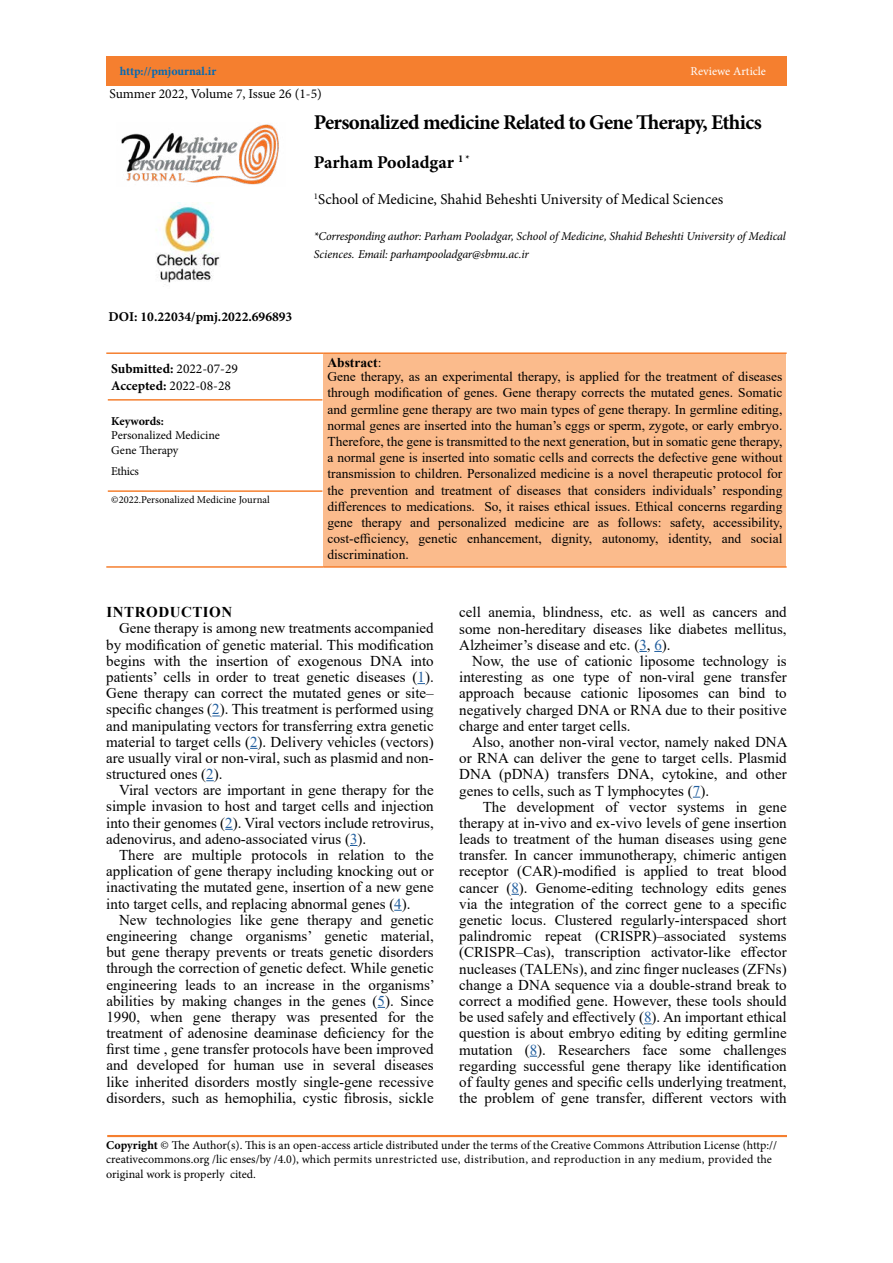
<style>
.page{position:relative;width:893px;height:1263px;background:#fff}
.page>*{position:absolute;margin:0;border:0;box-sizing:border-box;transform-origin:0 0}
.t1{font:700 21px "Minion Pro";letter-spacing:-.03em;color:#000}
.t2{font:700 18px "Minion Pro";color:#000}
.t3{font:15px/16.2px "Times New Roman";color:#000;text-align:justify}
.t4{font:15px "Minion Pro";color:#000}
.t5{font:700 15px "Times New Roman";letter-spacing:.035em;color:#000}
.t6{font:13.5px/16.2px "Times New Roman";color:#000;text-align:justify}
.t7{font:13.5px/16.2px "Minion Pro";color:#000}
.t8{font:700 13.5px "Minion Pro";color:#000}
.t9{font:700 13.5px "Times New Roman";color:#000}
.t10{font:12px/14.4px "Minion Pro";color:#000}
.t11{font:italic 12px/18px "Minion Pro";letter-spacing:-.015em;color:#000}
.t12{font:700 12px "Minion Pro";letter-spacing:-.005em;color:#0069b5}
.t13{font:12px "Minion Pro";color:#fff}
.t14{font:700 12px "Minion Pro";letter-spacing:-.005em;color:#000}
.t15{font:10.5px "Minion Pro";color:#000}
.s1{font-weight:700}
.s2{font-weight:400}
.s3{color:#215e9e}
</style>
<div class="page">
<div style="left:106px;top:56px;width:681px;height:29px;background:#f57f2f"></div>
<img style="left:121px;top:124px;width:158px;height:61px">
<img style="left:156px;top:202px;width:64px;height:81px">
<div style="left:323px;top:353px;width:463px;height:214px;background:#fbbb8c"></div>
<hr style="left:106px;top:352px;width:217px;height:2px;background:#f57f2f">
<hr style="left:108px;top:399px;width:214px;height:2px;background:#f57f2f">
<hr style="left:108px;top:490px;width:214px;height:2px;background:#f57f2f">
<hr style="left:106px;top:566px;width:217px;height:2px;background:#f57f2f">
<hr style="left:323px;top:352px;width:464px;height:2px;background:#f57f2f">
<hr style="left:323px;top:566px;width:464px;height:2px;background:#f57f2f">
<hr style="left:107px;top:1135px;width:680px;height:2px;background:#f57f2f">
<p class="t12" style="left:120px;top:62px;width:98px">http://pmjournal.ir</p>
<p class="t13" style="left:690px;top:63px;width:77px">Reviewe Article</p>
<p class="t7" style="left:109px;top:86px;width:214px">Summer 2022, Volume 7, Issue 26 (1-5)</p>
<p class="t8" style="left:108px;top:307px;width:185px">DOI: 10.22034/pmj.2022.696893</p>
<p class="t7" style="left:111px;top:361px;width:128px"><span class="s1">Submitted:</span> 2022-07-29<br><span class="s1">Accepted:</span> 2022-08-28</p>
<p class="t14" style="left:111px;top:413px;width:54px">Keywords:</p>
<p class="t10" style="left:111px;top:428px;width:110px">Personalized Medicine<br>Gene Therapy</p>
<p class="t10" style="left:111px;top:464px;width:29px">Ethics</p>
<p class="t15" style="left:111px;top:493px;width:160px">©2022.Personalized Medicine Journal</p>
<h1 class="t1" style="left:314px;top:108px;width:449px">Personalized medicine Related to Gene Therapy, Ethics</h1>
<p class="t2" style="left:314px;top:150px;width:157px">Parham Pooladgar <sup>1</sup> <sup>*</sup></p>
<p class="t4" style="left:314px;top:189px;width:411px"><sup>1</sup>School of Medicine, Shahid Beheshti University of Medical Sciences</p>
<p class="t11" style="left:314px;top:227px;width:473px">*Corresponding author: Parham Pooladgar, School of Medicine, Shahid Beheshti University of Medical<br>Sciences. Email: parhampooladgar@sbmu.ac.ir</p>
<p class="t9" style="left:327px;top:353px;width:55px">Abstract<span class="s2">:</span></p>
<p class="t6" style="left:327px;top:368px;width:456px">Gene therapy, as an experimental therapy, is applied for the treatment of diseases through modification of genes. Gene therapy corrects the mutated genes. Somatic and germline gene therapy are two main types of gene therapy. In germline editing, normal genes are inserted into the human’s eggs or sperm, zygote, or early embryo.<br>Therefore, the gene is transmitted to the next generation, but in somatic gene therapy, a normal gene is inserted into somatic cells and corrects the defective gene without transmission to children. Personalized medicine is a novel therapeutic protocol for the prevention and treatment of diseases that considers individuals’ responding differences to medications. So, it raises ethical issues. Ethical concerns regarding gene therapy and personalized medicine are as follows: safety, accessibility, cost-efficiency, genetic enhancement, dignity, autonomy, identity, and social discrimination.</p>
<p class="t5" style="left:107px;top:601px;width:127px">INTRODUCTION</p>
<p class="t3" style="left:106px;top:620px;width:329px;text-indent:13px">Gene therapy is among new treatments accompanied by modification of genetic material. This modification begins with the insertion of exogenous DNA into patients’ cells in order to treat genetic diseases (<span class="s3">1</span>).<br>Gene therapy can correct the mutated genes or site– specific changes (<span class="s3">2</span>). This treatment is performed using and manipulating vectors for transferring extra genetic material to target cells (<span class="s3">2</span>). Delivery vehicles (vectors) are usually viral or non-viral, such as plasmid and non&shy;structured ones (<span class="s3">2</span>).</p>
<p class="t3" style="left:106px;top:782px;width:329px;text-indent:13px">Viral vectors are important in gene therapy for the simple invasion to host and target cells and injection into their genomes (<span class="s3">2</span>). Viral vectors include retrovirus, adenovirus, and adeno-associated virus (<span class="s3">3</span>).</p>
<p class="t3" style="left:106px;top:846px;width:329px;text-indent:13px">There are multiple protocols in relation to the application of gene therapy including knocking out or inactivating the mutated gene, insertion of a new gene into target cells, and replacing abnormal genes (<span class="s3">4</span>).</p>
<p class="t3" style="left:106px;top:911px;width:330px;text-indent:13px">New technologies like gene therapy and genetic engineering change organisms’ genetic material, but gene therapy prevents or treats genetic disorders through the correction of genetic defect. While genetic engineering leads to an increase in the organisms’ abilities by making changes in the genes (<span class="s3">5</span>). Since 1990, when gene therapy was presented for the treatment of adenosine deaminase deficiency for the first time , gene transfer protocols have been improved and developed for human use in several diseases like inherited disorders mostly single-gene recessive disorders, such as hemophilia, cystic fibrosis, sickle</p>
<p class="t3" style="left:459px;top:604px;width:329px">cell anemia, blindness, etc. as well as cancers and some non-hereditary diseases like diabetes mellitus, Alzheimer’s disease and etc. (<span class="s3">3</span>, <span class="s3">6</span>).</p>
<p class="t3" style="left:459px;top:652px;width:329px;text-indent:13px">Now, the use of cationic liposome technology is interesting as one type of non-viral gene transfer approach because cationic liposomes can bind to negatively charged DNA or RNA due to their positive charge and enter target cells.</p>
<p class="t3" style="left:459px;top:733px;width:330px;text-indent:13px">Also, another non-viral vector, namely naked DNA or RNA can deliver the gene to target cells. Plasmid DNA (pDNA) transfers DNA, cytokine, and other genes to cells, such as T lymphocytes (<span class="s3">7</span>).</p>
<p class="t3" style="left:459px;top:798px;width:329px;text-indent:23px">The development of vector systems in gene therapy at in-vivo and ex-vivo levels of gene insertion leads to treatment of the human diseases using gene transfer. In cancer immunotherapy, chimeric antigen receptor (CAR)-modified is applied to treat blood cancer (<span class="s3">8</span>). Genome-editing technology edits genes via the integration of the correct gene to a specific genetic locus. Clustered regularly-interspaced short palindromic repeat (CRISPR)–associated systems (CRISPR–Cas), transcription activator-like effector nucleases (TALENs), and zinc finger nucleases (ZFNs) change a DNA sequence via a double-strand break to correct a modified gene. However, these tools should be used safely and effectively (<span class="s3">8</span>). An important ethical question is about embryo editing by editing germline mutation (<span class="s3">8</span>). Researchers face some challenges regarding successful gene therapy like identification of faulty genes and specific cells underlying treatment, the problem of gene transfer, different vectors with</p>
<p class="t10" style="left:106px;top:1138px;width:672px"><span class="s1">Copyright</span> © The Author(s). This is an open-access article distributed under the terms of the Creative Commons Attribution License (http:// creativecommons.org /lic enses/by /4.0), which permits unrestricted use, distribution, and reproduction in any medium, provided the original work is properly cited.</p>
</div>
